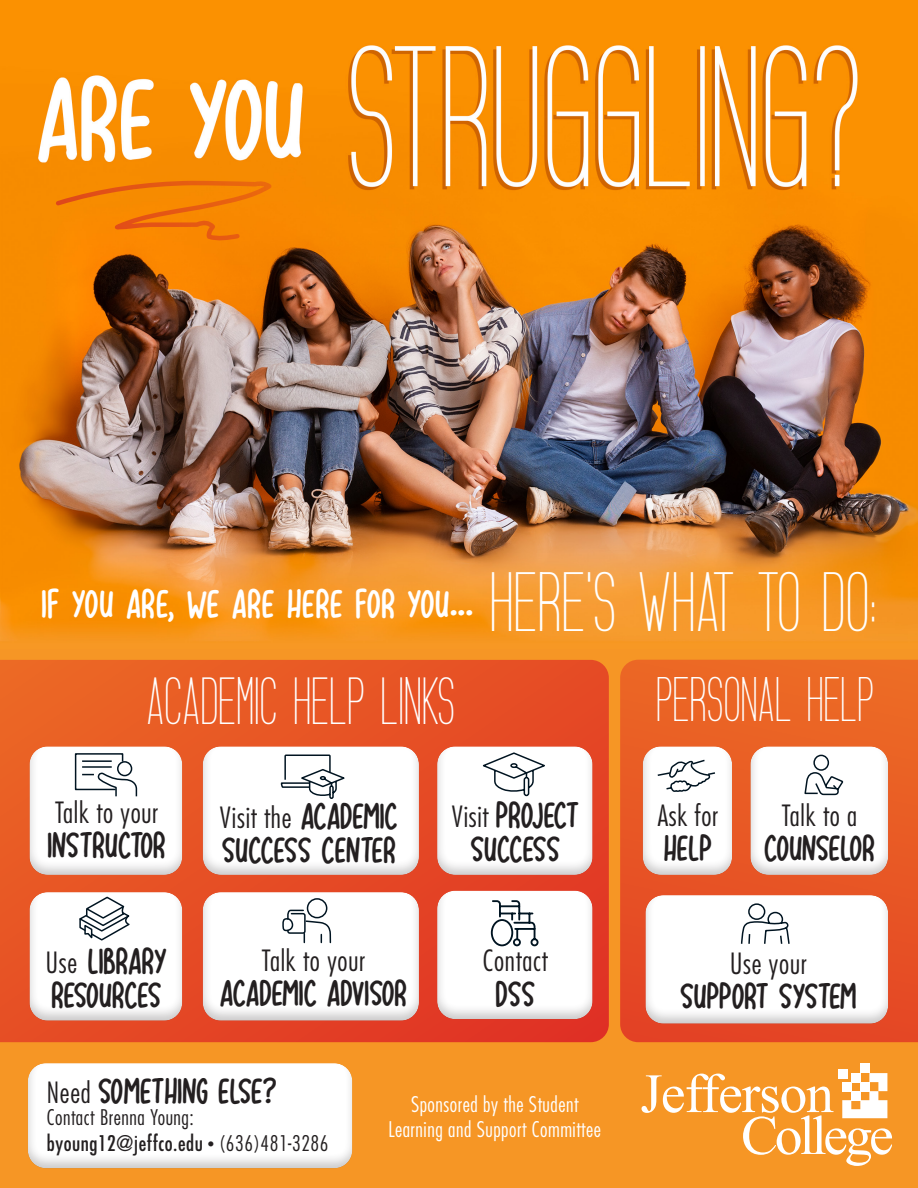
<style>
.page{position:relative;width:918px;height:1188px;background:#fff}
.page>*{position:absolute;margin:0;border:0;box-sizing:border-box;transform-origin:0 0}
.t1{font:32.4px "Bologna Sansish";letter-spacing:.08em;color:#fff;scale:1.11 1}
.t2{font:31.5px "Lovehearts XYZ";letter-spacing:.02em;color:#fff}
.t3{font:28.5px "Lovehearts XYZ";color:#231f20}
.t4{font:300 condensed 28.5px "Futura";letter-spacing:.025em;color:#231f20}
.t5{font:25.65px "Bologna Sansish";letter-spacing:.08em;color:#fff;scale:1.05 1}
.t6{font:24.15px "Bologna Sansish";letter-spacing:.08em;color:#fff;scale:1.05 1}
.t7{font:300 condensed 21px/25.2px "Futura";letter-spacing:.025em;color:#231f20}
.t8{font:300 condensed 21px/25.2px "Futura";letter-spacing:.025em;color:#fff;text-align:center}
.s1{font-family:"Futura";font-weight:300;font-stretch:condensed}
.s2{font-family:"Lovehearts XYZ";font-weight:400;font-stretch:normal}
.s3{font-weight:400}
.s4{font-family:"Arial";font-weight:400;font-stretch:normal}
.s5{font-size:13.5px}
</style>
<div class="page">
<img style="left:0;top:0;width:918px;height:1188px">
<svg style="left:0;top:660px;width:609px;height:382px;background:#e75325"></svg>
<svg style="left:620px;top:660px;width:298px;height:382px;background:#e95e25"></svg>
<div style="left:21px;top:736px;width:170px;height:147px;background:#231f20;opacity:.24"></div>
<div style="left:428px;top:736px;width:174px;height:147px;background:#231f20;opacity:.24"></div>
<div style="left:428px;top:880px;width:174px;height:147px;background:#231f20;opacity:.24"></div>
<div style="left:634px;top:736px;width:108px;height:147px;background:#231f20;opacity:.24"></div>
<div style="left:637px;top:885px;width:260px;height:147px;background:#231f20;opacity:.24"></div>
<div style="left:742px;top:736px;width:156px;height:147px;background:#231f20;opacity:.24"></div>
<div style="left:21px;top:882px;width:170px;height:147px;background:#231f20;opacity:.24"></div>
<div style="left:195px;top:736px;width:234px;height:147px;background:#231f20;opacity:.24"></div>
<div style="left:195px;top:882px;width:234px;height:147px;background:#231f20;opacity:.24"></div>
<div style="left:20px;top:1053px;width:342px;height:123px;background:#231f20;opacity:.24"></div>
<svg style="left:77px;top:895px;width:55px;height:47px"></svg>
<svg style="left:280px;top:754px;width:66px;height:46px"></svg>
<svg style="left:281px;top:897px;width:51px;height:47px"></svg>
<svg style="left:74px;top:752px;width:64px;height:46px"></svg>
<svg style="left:740px;top:903px;width:50px;height:42px"></svg>
<svg style="left:803px;top:771px;width:42px;height:25px"></svg>
<div style="left:813px;top:755px;width:16px;height:16px;border:2px solid #001421;border-radius:50%"></div>
<svg style="left:656px;top:758px;width:61px;height:35px"></svg>
<div style="left:839px;top:1070px;width:9px;height:9px;background:#fff"></div>
<div style="left:860px;top:1064px;width:9px;height:9px;background:#fff"></div>
<svg style="left:642px;top:1073px;width:250px;height:93px"></svg>
<svg style="left:54px;top:179px;width:219px;height:61px;background:#f48103"></svg>
<svg style="left:480px;top:752px;width:66px;height:45px"></svg>
<svg style="left:490px;top:899px;width:49px;height:48px"></svg>
<p class="t2" style="left:42px;top:587px;width:433px">IF YOU ARE, WE ARE HERE FOR YOU...</p>
<p class="t1" style="left:492px;top:601px;width:348px">HERE’S WHAT TO DO:</p>
<p class="t5" style="left:148px;top:700px;width:294px">ACADEMIC HELP LINKS</p>
<p class="t6" style="left:658px;top:698px;width:208px">PERSONAL HELP</p>
<p class="t4" style="left:55px;top:795px;width:104px">Talk to your</p>
<p class="t3" style="left:47px;top:830px;width:120px">INSTRUCTOR</p>
<p class="t3" style="left:46px;top:946px;width:123px"><span class="s1">Use</span> LIBRARY</p>
<p class="t3" style="left:51px;top:980px;width:112px">RESOURCES</p>
<p class="t4" style="left:220px;top:801px;width:179px">Visit the <span class="s2">ACADEMIC</span></p>
<p class="t3" style="left:222px;top:835px;width:175px">SUCCESS CENTER</p>
<p class="t4" style="left:262px;top:944px;width:104px">Talk to your</p>
<p class="t3" style="left:220px;top:978px;width:189px">ACADEMIC ADVISOR</p>
<p class="t3" style="left:452px;top:800px;width:105px"><span class="s1">Visit</span> PROJECT</p>
<p class="t3" style="left:471px;top:834px;width:14px">SUCCESS</p>
<p class="t4" style="left:483px;top:944px;width:66px">Contact</p>
<p class="t3" style="left:495px;top:978px;width:27px">DSS</p>
<p class="t3" style="left:47px;top:1076px;width:231px"><span class="s1">Need</span> SOMETHING ELSE?</p>
<p class="t7" style="left:47px;top:1105px;width:283px">Contact Brenna Young: <span class="s3">byoung12@</span><span class="s4">j</span><span class="s3">effco.edu</span> <span class="s5">•</span> (636)481-3286</p>
<p class="t8" style="left:388px;top:1091px;width:214px">Sponsored by the Student<br>Learning and Support Committee</p>
<p class="t4" style="left:658px;top:798px;width:62px">Ask for</p>
<p class="t3" style="left:664px;top:833px;width:48px">HELP</p>
<p class="t4" style="left:782px;top:799px;width:77px">Talk to a</p>
<p class="t3" style="left:764px;top:833px;width:112px">COUNSELOR</p>
<p class="t4" style="left:730px;top:947px;width:78px">Use your</p>
<p class="t3" style="left:680px;top:981px;width:178px">SUPPORT SYSTEM</p>
</div>
